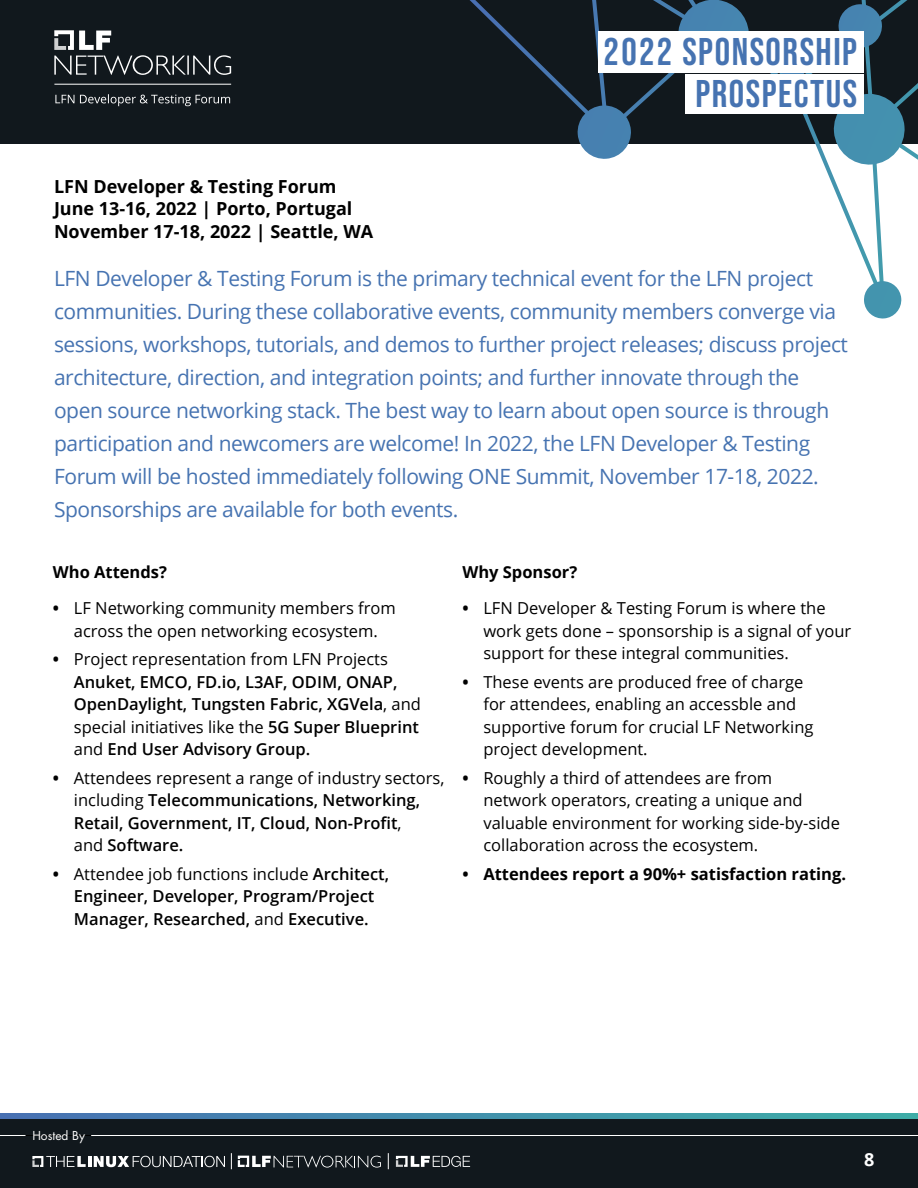
<style>
.page{position:relative;width:918px;height:1188px;background:#11181d}
.page>*{position:absolute;margin:0;border:0;box-sizing:border-box;transform-origin:0 0}
.t1{font:38.55px/42.3px "Bebas Neue";letter-spacing:.04em;color:#4673b1;text-align:right}
.t2{font:21px/33px "Open Sans";letter-spacing:-.02em;color:#4673b1}
.t3{font:700 18px/22.5px "Open Sans";color:#000}
.t4{font:700 18px "Open Sans";color:#fff}
.t5{font:16.5px/22.5px "Open Sans";color:#000}
.t6{font:600 16.5px/22.5px "Open Sans";color:#000}
.t7{font:700 16.5px "Open Sans";color:#000}
.t8{font:12px "Futura Std";color:#fff}
.s1{font-weight:700}
.s2{font-weight:400}
</style>
<div class="page">
<div style="left:0;top:144px;width:918px;height:971px;background:#fff"></div>
<svg style="left:470px;top:0;width:448px;height:281px"></svg>
<svg style="left:677px;top:0;width:73px;height:32px"></svg>
<svg style="left:832px;top:94px;width:74px;height:72px"></svg>
<svg style="left:577px;top:106px;width:55px;height:54px"></svg>
<svg style="left:864px;top:281px;width:38px;height:38px"></svg>
<svg style="left:838px;top:4px;width:45px;height:45px"></svg>
<svg style="left:776px;top:73px;width:34px;height:1px"></svg>
<hr style="left:0;top:1135px;width:422px;height:1px;background:#000">
<svg style="left:0;top:1135px;width:26px;height:1px"></svg>
<hr style="left:91px;top:1135px;width:827px;height:1px;background:#fff">
<div style="left:598px;top:32px;width:266px;height:41px;background:#fff"></div>
<div style="left:686px;top:74px;width:178px;height:40px;background:#fff"></div>
<svg style="left:0;top:1113px;width:918px;height:6px;background:#428fac"></svg>
<svg style="left:32px;top:1156px;width:193px;height:11px"></svg>
<svg style="left:238px;top:1156px;width:143px;height:12px"></svg>
<svg style="left:231px;top:1153px;width:1px;height:16px"></svg>
<svg style="left:396px;top:1156px;width:74px;height:11px"></svg>
<svg style="left:388px;top:1153px;width:1px;height:16px"></svg>
<svg style="left:54px;top:30px;width:177px;height:76px"></svg>
<hr style="left:54px;top:84px;width:177px;height:1px;background:#fff">
<h1 class="t1" style="left:604px;top:30px;width:255px">2022 SPONSORSHIP<br>PROSPECTUS</h1>
<p class="t3" style="left:54px;top:174px;width:321px">LFN Developer &amp; Testing Forum<br>June 13-16, 2022 | Porto, Portugal<br>November 17-18, 2022 | Seattle, WA</p>
<p class="t2" style="left:54px;top:261px;width:796px">LFN Developer &amp; Testing Forum is the primary technical event for the LFN project communities. During these collaborative events, community members converge via sessions, workshops, tutorials, and demos to further project releases; discuss project architecture, direction, and integration points; and further innovate through the open source networking stack. The best way to learn about open source is through participation and newcomers are welcome! In 2022, the LFN Developer &amp; Testing Forum will be hosted immediately following ONE Summit, November 17-18, 2022.<br>Sponsorships are available for both events.</p>
<p class="t7" style="left:53px;top:560px;width:116px">Who Attends?</p>
<p class="t5" style="left:53px;top:596px;width:344px;text-align:center"><span class="s1">•</span> LF Networking community members from across the open networking ecosystem.</p>
<p class="t6" style="left:74px;top:648px;width:349px;text-indent:-21px"><span class="s1">•</span> <span class="s2">Project representation from LFN Projects </span>Anuket, EMCO, FD.io, L3AF, ODIM, ONAP, OpenDaylight, Tungsten Fabric, XGVela<span class="s2">, and special initiatives like the</span> 5G Super Blueprint <span class="s2">and</span> End User Advisory Group.</p>
<p class="t6" style="left:74px;top:766px;width:372px;text-indent:-21px"><span class="s1">•</span> <span class="s2">Attendees represent a range of industry sectors, including</span> Telecommunications, Networking, Retail, Government, IT, Cloud, Non-Profit<span class="s2">,<br>and</span> Software.</p>
<p class="t6" style="left:53px;top:862px;width:338px;text-align:center"><span class="s1">•</span> <span class="s2">Attendee job functions include</span> Architect,<br>Engineer, Developer, Program/Project<br>Manager, Researched, <span class="s2">and</span> Executive.</p>
<p class="t7" style="left:462px;top:561px;width:116px">Why Sponsor?</p>
<p class="t5" style="left:483px;top:597px;width:369px;text-indent:-21px"><span class="s1">•</span> LFN Developer &amp; Testing Forum is where the work gets done – sponsorship is a signal of your support for these integral communities.</p>
<p class="t5" style="left:483px;top:670px;width:332px;text-indent:-21px"><span class="s1">•</span> These events are produced free of charge for attendees, enabling an accessble and supportive forum for crucial LF Networking project development.</p>
<p class="t5" style="left:483px;top:766px;width:358px;text-indent:-21px"><span class="s1">•</span> Roughly a third of attendees are from<br>network operators, creating a unique and valuable environment for working side-by-side collaboration across the ecosystem.</p>
<p class="t7" style="left:462px;top:862px;width:385px">• Attendees report a 90%+ satisfaction rating.</p>
<p class="t8" style="left:32px;top:1128px;width:54px">Hosted By</p>
<p class="t4" style="left:864px;top:1147px;width:12px">8</p>
</div>
